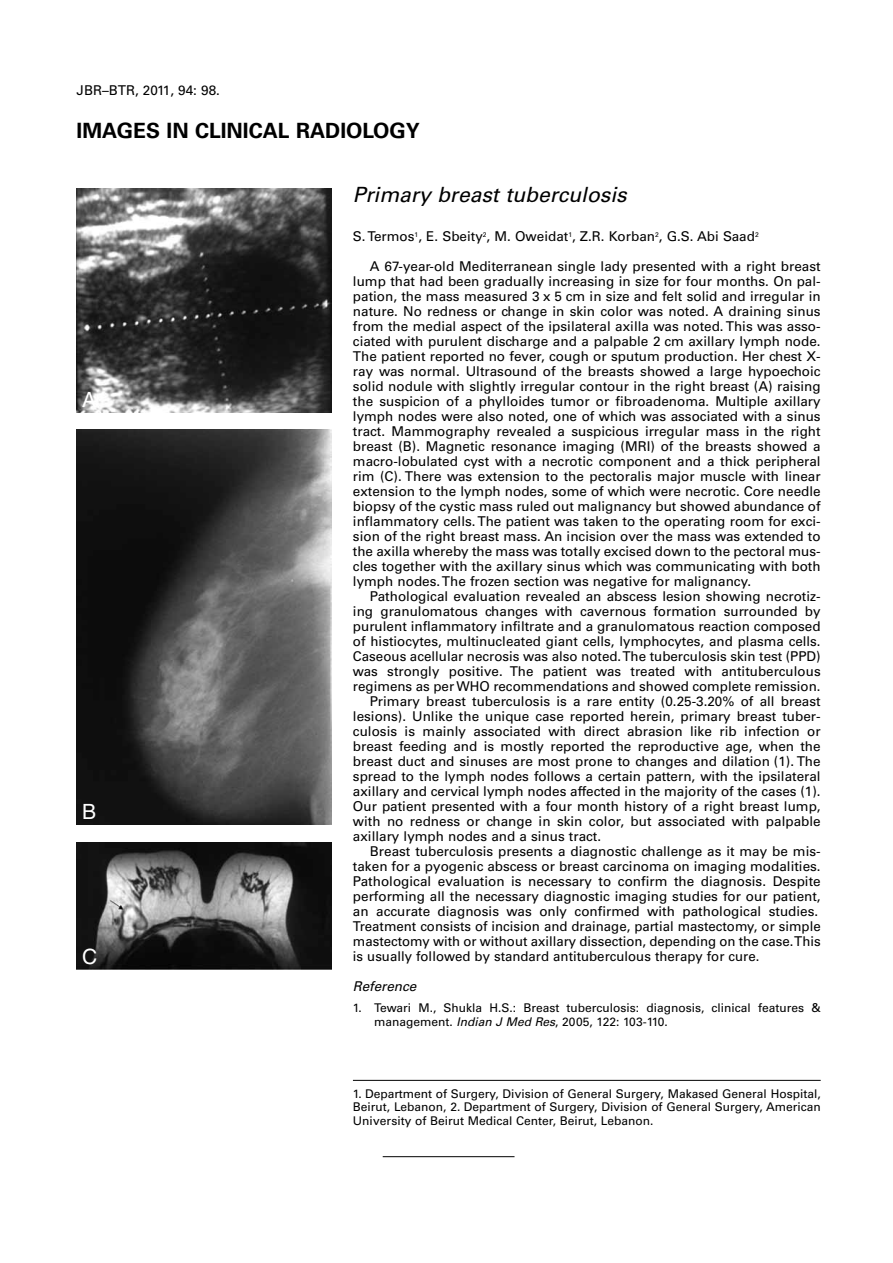
<style>
.page{position:relative;width:893px;height:1263px;background:#fff}
.page>*{position:absolute;margin:0;border:0;box-sizing:border-box;transform-origin:0 0}
.t1{font:italic 21px "Univers";color:#000}
.t2{font:700 21px "Univers";color:#000}
.t3{font:21px "Helvetica";color:#fff}
.t4{font:13.5px/15px "Univers";color:#000;text-align:justify}
.t5{font:italic 13.5px "Univers";color:#000}
.t6{font:12px/13.5px "Univers";color:#000}
.s1{font-style:italic}
</style>
<div class="page">
<hr style="left:353px;top:1080px;width:468px;height:1px;background:#000">
<hr style="left:383px;top:1156px;width:131px;height:1px;background:#000">
<img style="left:77px;top:188px;width:255px;height:224px">
<img style="left:77px;top:430px;width:255px;height:395px">
<img style="left:77px;top:842px;width:255px;height:127px">
<p class="t4" style="left:77px;top:84px;width:145px">JBR–BTR, 2011, 94: 98.</p>
<h1 class="t2" style="left:77px;top:123px;width:345px">IMAGES IN CLINICAL RADIOLOGY</h1>
<h1 class="t3" style="left:82px;top:392px;width:16px">A</h1>
<h1 class="t3" style="left:82px;top:804px;width:16px">B</h1>
<h1 class="t3" style="left:82px;top:949px;width:17px">C</h1>
<h1 class="t1" style="left:353px;top:187px;width:275px">Primary breast tuberculosis</h1>
<p class="t4" style="left:353px;top:230px;width:407px">S.Termos<sup>1</sup>, E. Sbeity<sup>2</sup>, M. Oweidat<sup>1</sup>, Z.R. Korban<sup>2</sup>, G.S. Abi Saad<sup>2</sup></p>
<p class="t4" style="left:353px;top:260px;width:469px;text-indent:17px">A 67-year-old Mediterranean single lady presented with a right breast lump that had been gradually increasing in size for four months. On pal&shy;pation, the mass measured 3 x 5 cm in size and felt solid and irregular in nature. No redness or change in skin color was noted. A draining sinus from the medial aspect of the ipsilateral axilla was noted.This was asso&shy;ciated with purulent discharge and a palpable 2 cm axillary lymph node.<br>The patient reported no fever, cough or sputum production. Her chest X&shy;ray was normal. Ultrasound of the breasts showed a large hypoechoic solid nodule with slightly irregular contour in the right breast (A) raising the suspicion of a phylloides tumor or fibroadenoma. Multiple axillary lymph nodes were also noted, one of which was associated with a sinus tract. Mammography revealed a suspicious irregular mass in the right breast (B). Magnetic resonance imaging (MRI) of the breasts showed a macro-lobulated cyst with a necrotic component and a thick peripheral rim (C). There was extension to the pectoralis major muscle with linear extension to the lymph nodes, some of which were necrotic. Core needle biopsy of the cystic mass ruled out malignancy but showed abundance of inflammatory cells.The patient was taken to the operating room for exci&shy;sion of the right breast mass. An incision over the mass was extended to the axilla whereby the mass was totally excised down to the pectoral mus&shy;cles together with the axillary sinus which was communicating with both lymph nodes.The frozen section was negative for malignancy.</p>
<p class="t4" style="left:370px;top:590px;width:452px">Pathological evaluation revealed an abscess lesion showing necrotiz-</p>
<p class="t4" style="left:353px;top:605px;width:469px">ing granulomatous changes with cavernous formation surrounded by</p>
<p class="t4" style="left:353px;top:620px;width:469px">purulent inflammatory infiltrate and a granulomatous reaction composed</p>
<p class="t4" style="left:353px;top:635px;width:469px">of histiocytes, multinucleated giant cells, lymphocytes, and plasma cells.</p>
<p class="t4" style="left:353px;top:650px;width:469px">Caseous acellular necrosis was also noted.The tuberculosis skin test (PPD)</p>
<p class="t4" style="left:353px;top:665px;width:469px">was strongly positive. The patient was treated with antituberculous</p>
<p class="t4" style="left:353px;top:680px;width:469px">regimens as per WHO recommendations and showed complete remission.</p>
<p class="t4" style="left:370px;top:695px;width:452px">Primary breast tuberculosis is a rare entity (0.25-3.20% of all breast</p>
<p class="t4" style="left:353px;top:710px;width:469px">lesions). Unlike the unique case reported herein, primary breast tuber-</p>
<p class="t4" style="left:353px;top:725px;width:469px">culosis is mainly associated with direct abrasion like rib infection or</p>
<p class="t4" style="left:353px;top:740px;width:469px">breast feeding and is mostly reported the reproductive age, when the</p>
<p class="t4" style="left:353px;top:755px;width:469px">breast duct and sinuses are most prone to changes and dilation (1). The</p>
<p class="t4" style="left:353px;top:770px;width:469px">spread to the lymph nodes follows a certain pattern, with the ipsilateral</p>
<p class="t4" style="left:353px;top:785px;width:469px">axillary and cervical lymph nodes affected in the majority of the cases (1).</p>
<p class="t4" style="left:353px;top:800px;width:469px">Our patient presented with a four month history of a right breast lump,</p>
<p class="t4" style="left:353px;top:815px;width:469px">with no redness or change in skin color, but associated with palpable</p>
<p class="t4" style="left:353px;top:830px;width:250px">axillary lymph nodes and a sinus tract.</p>
<p class="t4" style="left:370px;top:845px;width:452px">Breast tuberculosis presents a diagnostic challenge as it may be mis-</p>
<p class="t4" style="left:353px;top:860px;width:469px">taken for a pyogenic abscess or breast carcinoma on imaging modalities.</p>
<p class="t4" style="left:353px;top:875px;width:469px">Pathological evaluation is necessary to confirm the diagnosis. Despite</p>
<p class="t4" style="left:353px;top:890px;width:469px">performing all the necessary diagnostic imaging studies for our patient,</p>
<p class="t4" style="left:353px;top:905px;width:467px">an accurate diagnosis was only confirmed with pathological studies.</p>
<p class="t4" style="left:353px;top:920px;width:469px">Treatment consists of incision and drainage, partial mastectomy, or simple</p>
<p class="t4" style="left:353px;top:935px;width:469px">mastectomy with or without axillary dissection, depending on the case.This</p>
<p class="t4" style="left:353px;top:950px;width:408px">is usually followed by standard antituberculous therapy for cure.</p>
<p class="t5" style="left:353px;top:982px;width:65px">Reference</p>
<p class="t6" style="left:374px;top:1002px;width:448px;text-indent:-21px">1. Tewari M., Shukla H.S.: Breast tuberculosis: diagnosis, clinical features &amp; management. <span class="s1">Indian J Med Res</span>, 2005, 122: 103-110.</p>
<p class="t6" style="left:353px;top:1088px;width:469px;text-align:justify">1. Department of Surgery, Division of General Surgery, Makased General Hospital, Beirut, Lebanon, 2. Department of Surgery, Division of General Surgery, American University of Beirut Medical Center, Beirut, Lebanon.</p>
</div>
